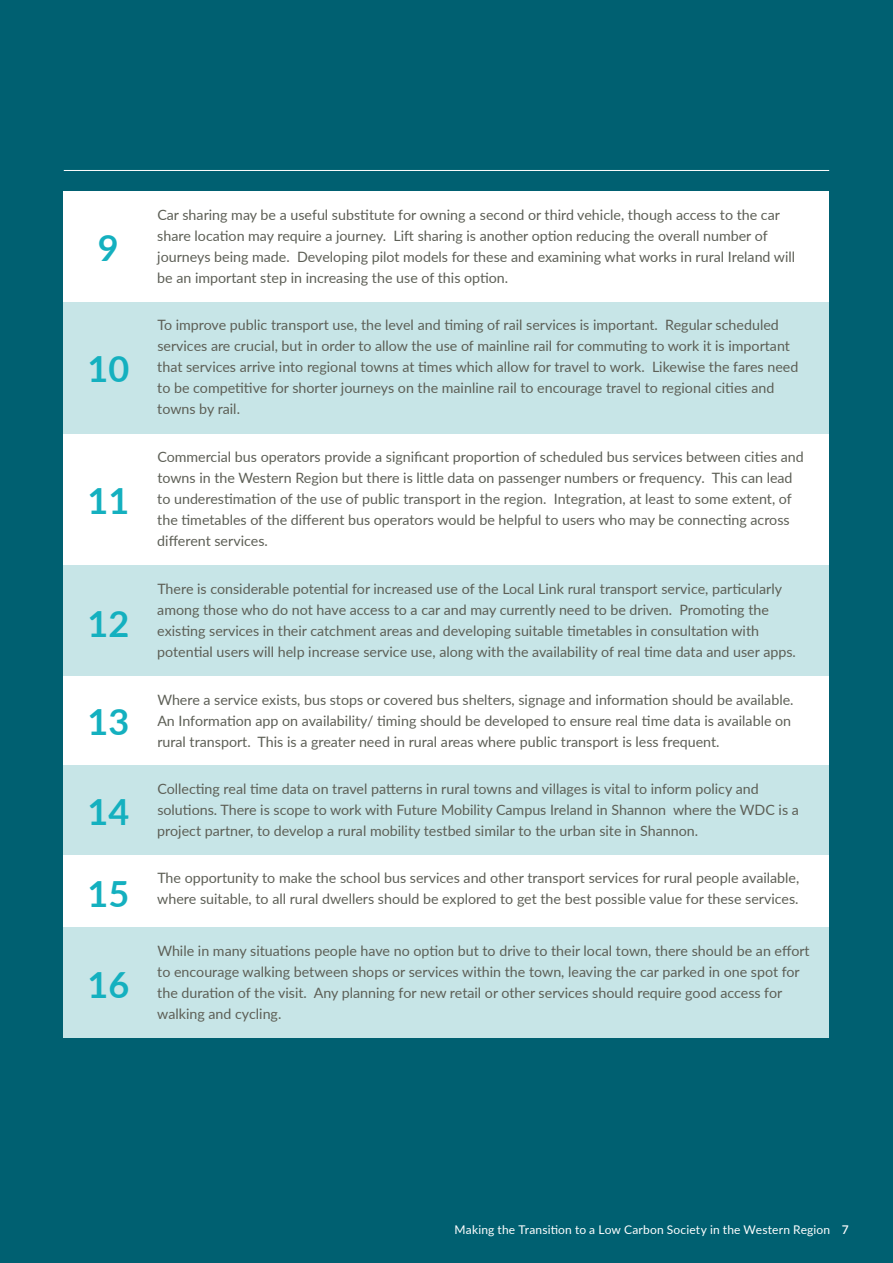
<style>
.page{position:relative;width:893px;height:1263px;background:#006071}
.page>*{position:absolute;margin:0;border:0;box-sizing:border-box;transform-origin:0 0}
.t1{font:700 36px "Lato";color:#14b0bf}
.t2{font:14.25px/21px "Lato";color:#5d5f56}
.t3{font:12px "Lato";letter-spacing:.015em;color:#fff}
.s1{font-weight:600}
</style>
<div class="page">
<hr style="left:64px;top:170px;width:765px;height:1px;background:#fff">
<div style="left:64px;top:191px;width:765px;height:111px;background:#fff"></div>
<div style="left:64px;top:676px;width:765px;height:89px;background:#fff"></div>
<div style="left:64px;top:855px;width:765px;height:72px;background:#fff"></div>
<div style="left:64px;top:302px;width:765px;height:132px;background:#c7e5e7"></div>
<div style="left:64px;top:434px;width:765px;height:132px;background:#fff"></div>
<div style="left:64px;top:566px;width:765px;height:110px;background:#c7e5e7"></div>
<div style="left:64px;top:765px;width:765px;height:90px;background:#c7e5e7"></div>
<div style="left:64px;top:927px;width:765px;height:110px;background:#c7e5e7"></div>
<h1 class="t1" style="left:98px;top:222px;width:22px">9</h1>
<h1 class="t1" style="left:88px;top:342px;width:43px">10</h1>
<h1 class="t1" style="left:88px;top:474px;width:43px">11</h1>
<h1 class="t1" style="left:88px;top:597px;width:43px">12</h1>
<h1 class="t1" style="left:88px;top:695px;width:43px">13</h1>
<h1 class="t1" style="left:88px;top:785px;width:43px">14</h1>
<h1 class="t1" style="left:88px;top:867px;width:43px">15</h1>
<h1 class="t1" style="left:88px;top:958px;width:43px">16</h1>
<p class="t2" style="left:157px;top:204px;width:639px">Car sharing may be a useful substitute for owning a second or third vehicle, though access to the car share location may require a journey. Lift sharing is another option reducing the overall number of journeys being made. Developing pilot models for these and examining what works in rural Ireland will be an important step in increasing the use of this option.</p>
<p class="t2" style="left:157px;top:314px;width:643px">To improve public transport use, the level and timing of rail services is important. Regular scheduled services are crucial, but in order to allow the use of mainline rail for commuting to work it is important that services arrive into regional towns at times which allow for travel to work. Likewise the fares need to be competitive for shorter journeys on the mainline rail to encourage travel to regional cities and towns by rail.</p>
<p class="t2" style="left:157px;top:446px;width:648px">Commercial bus operators provide a significant proportion of scheduled bus services between cities and towns in the Western Region but there is little data on passenger numbers or frequency. This can lead to underestimation of the use of public transport in the region. Integration, at least to some extent, of the timetables of the different bus operators would be helpful to users who may be connecting across different services.</p>
<p class="t2" style="left:157px;top:578px;width:640px">There is considerable potential for increased use of the Local Link rural transport service, particularly among those who do not have access to a car and may currently need to be driven. Promoting the existing services in their catchment areas and developing suitable timetables in consultation with potential users will help increase service use, along with the availability of real time data and user apps.</p>
<p class="t2" style="left:157px;top:688px;width:638px">Where a service exists, bus stops or covered bus shelters, signage and information should be available.<br>An Information app on availability/ timing should be developed to ensure real time data is available on rural transport. This is a greater need in rural areas where public transport is less frequent.</p>
<p class="t2" style="left:157px;top:778px;width:643px">Collecting real time data on travel patterns in rural towns and villages is vital to inform policy and solutions. There is scope to work with Future Mobility Campus Ireland in Shannon where the WDC is a project partner, to develop a rural mobility testbed similar to the urban site in Shannon.</p>
<p class="t2" style="left:157px;top:867px;width:644px">The opportunity to make the school bus services and other transport services for rural people available, where suitable, to all rural dwellers should be explored to get the best possible value for these services.</p>
<p class="t2" style="left:157px;top:939px;width:654px">While in many situations people have no option but to drive to their local town, there should be an effort to encourage walking between shops or services within the town, leaving the car parked in one spot for the duration of the visit. Any planning for new retail or other services should require good access for walking and cycling.</p>
<p class="t3" style="left:455px;top:1221px;width:396px">Making the Transition to a Low Carbon Society in the Western Region <span class="s1">7</span></p>
</div>
